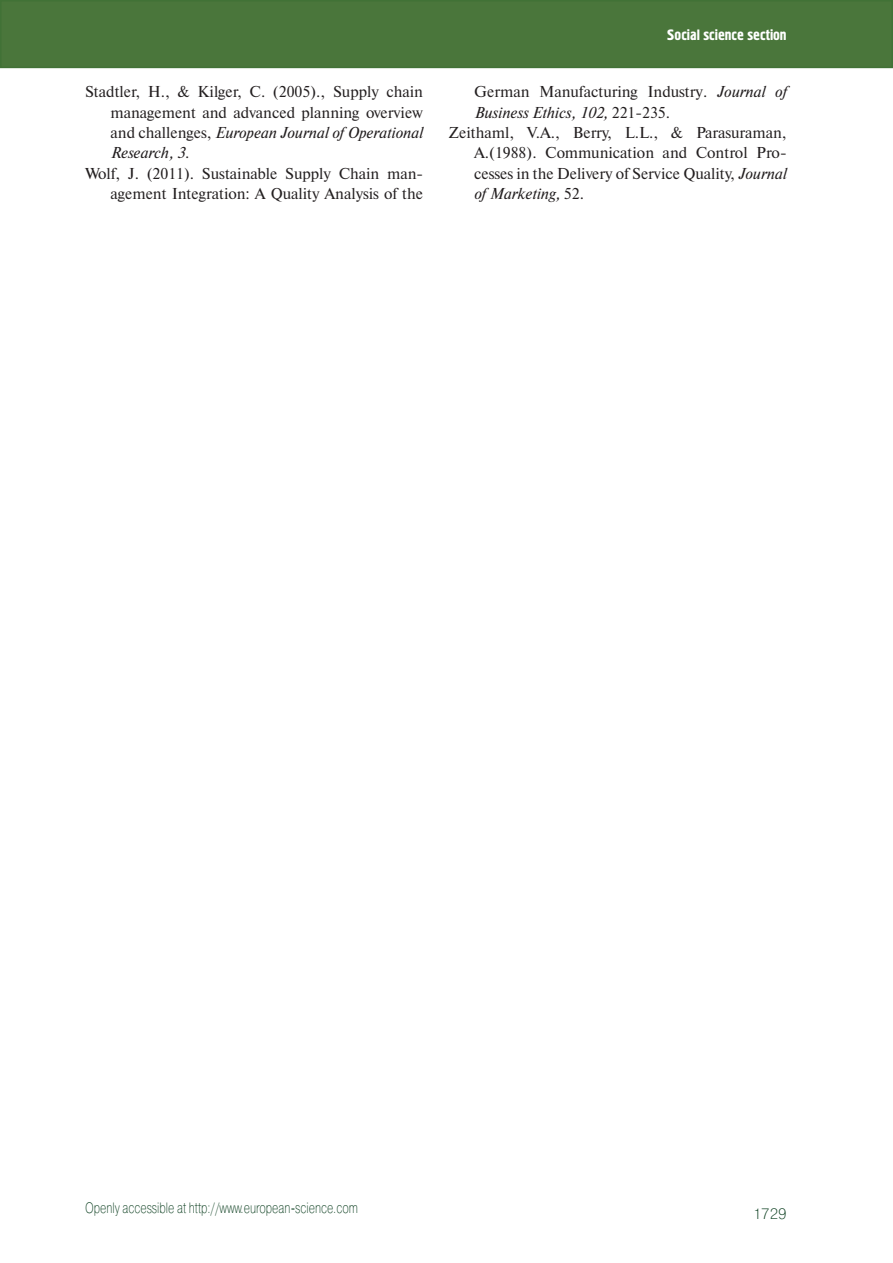
<style>
.page{position:relative;width:893px;height:1263px;background:#fff}
.page>*{position:absolute;margin:0;border:0;box-sizing:border-box;transform-origin:0 0}
.t1{font:15.75px "Newton C";color:#231f20}
.t2{font:italic 15.75px "Newton C";color:#231f20}
.t3{font:15px "Pragmatica Light C";color:#0b3e1f;scale:.75 1}
.t4{font:15px "Hermes C";color:#fff}
.t5{font:15px "Pragmatica Light C";color:#0b3e1f}
.s1{font-style:normal}
.s2{font-style:italic}
</style>
<div class="page">
<div style="left:1px;top:1px;width:891px;height:66px;background:#4a763b"></div>
<div style="left:0;top:0;width:893px;height:68px;border:2px solid #417236"></div>
<p class="t1" style="left:85px;top:83px;width:340px">Stadtler, H., &amp; Kilger, C. (2005)., Supply chain</p>
<p class="t1" style="left:111px;top:104px;width:314px">management and advanced planning overview</p>
<p class="t2" style="left:111px;top:124px;width:314px"><span class="s1">and challenges,</span> European Journal of Operational</p>
<p class="t2" style="left:111px;top:144px;width:80px">Research, 3<span class="s1">.</span></p>
<p class="t1" style="left:85px;top:164px;width:340px">Wolf, J. (2011). Sustainable Supply Chain man-</p>
<p class="t1" style="left:111px;top:185px;width:314px">agement Integration: A Quality Analysis of the</p>
<p class="t4" style="left:667px;top:26px;width:121px">Social science section</p>
<p class="t1" style="left:474px;top:83px;width:314px">German Manufacturing Industry<span class="s2">. Journal of</span></p>
<p class="t2" style="left:474px;top:104px;width:197px">Business Ethics, 102, <span class="s1">221-235.</span></p>
<p class="t1" style="left:449px;top:124px;width:340px">Zeithaml, V.A., Berry, L.L., &amp; Parasuraman,</p>
<p class="t1" style="left:474px;top:144px;width:314px">A.(1988). Communication and Control Pro-</p>
<p class="t1" style="left:474px;top:165px;width:314px">cesses in the Delivery of Service Quality, <span class="s2">Journal</span></p>
<p class="t2" style="left:474px;top:185px;width:111px">of Marketing, <span class="s1">52.</span></p>
<p class="t3" style="left:85px;top:1199px;width:365px">Openly accessible at http://www.european-science.com</p>
<p class="t5" style="left:753px;top:1205px;width:35px">1729</p>
</div>
